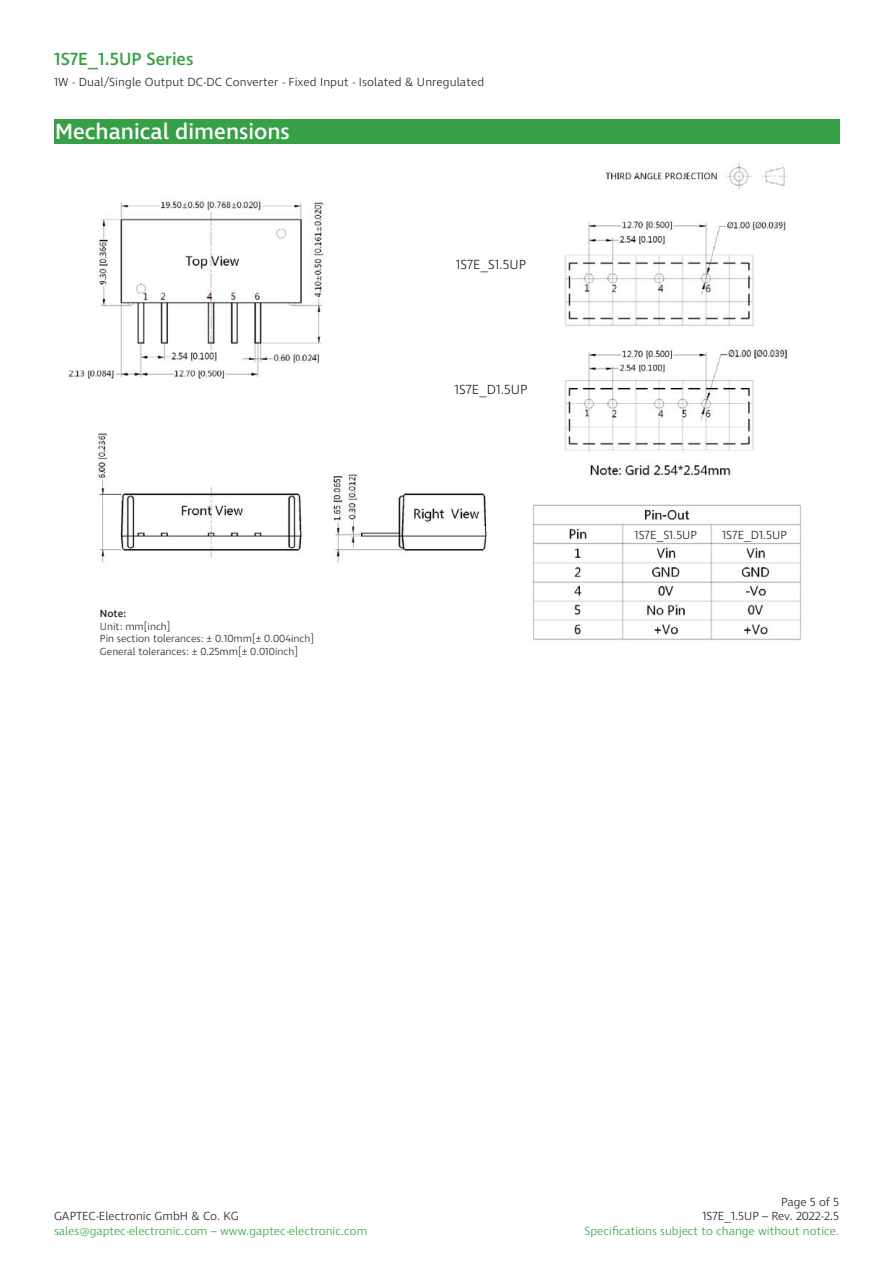
<style>
.page{position:relative;width:893px;height:1263px;background:#fff}
.page>*{position:absolute;margin:0;border:0;box-sizing:border-box;transform-origin:0 0}
.t1{font:500 22.5px "Ingra";color:#fff}
.t2{font:500 18px "Ingra";color:#37a047}
.t3{font:300 13.5px "Ingra";color:#231f20}
.t4{font:300 12px/14.4px "Ingra";color:#231f20;text-align:right}
.t5{font:300 12px "Ingra";color:#37a047}
.t6{font:300 10.5px/12.6px "Ingra";color:#231f20}
.t7{font:500 10.5px "Ingra";color:#231f20}
</style>
<div class="page">
<div style="left:54px;top:119px;width:785px;height:25px;background:#37a047"></div>
<img style="left:69px;top:163px;width:732px;height:477px">
<div style="left:100px;top:609px;width:364px;height:76px;background:#fff"></div>
<div style="left:442px;top:384px;width:97px;height:22px;background:#fff"></div>
<div style="left:439px;top:258px;width:104px;height:16px;background:#fff"></div>
<h2 class="t2" style="left:54px;top:51px;width:141px">1S7E_1.5UP Series</h2>
<p class="t4" style="left:54px;top:75px;width:431px">1W - Dual/Single Output DC-DC Converter - Fixed Input - Isolated &amp; Unregulated</p>
<h1 class="t1" style="left:55px;top:122px;width:236px">Mechanical dimensions</h1>
<p class="t7" style="left:100px;top:609px;width:28px">Note:</p>
<p class="t6" style="left:100px;top:620px;width:216px">Unit: mm[inch]<br>Pin section tolerances: ± 0.10mm[± 0.004inch]<br>General tolerances: ± 0.25mm[± 0.010inch]</p>
<p class="t3" style="left:456px;top:258px;width:72px">1S7E_S1.5UP</p>
<p class="t3" style="left:454px;top:384px;width:74px">1S7E_D1.5UP</p>
<p class="t4" style="left:634px;top:528px;width:64px">1S7E_S1.5UP</p>
<p class="t4" style="left:722px;top:528px;width:66px">1S7E_D1.5UP</p>
<p class="t4" style="left:54px;top:1209px;width:186px">GAPTEC-Electronic GmbH &amp; Co. KG</p>
<p class="t5" style="left:54px;top:1225px;width:315px">sales@gaptec-electronic.com – www.gaptec-electronic.com</p>
<p class="t4" style="left:702px;top:1195px;width:138px">Page 5 of 5<br>1S7E_1.5UP – Rev. 2022-2.5</p>
<p class="t5" style="left:584px;top:1225px;width:256px">Specifications subject to change without notice.</p>
</div>
